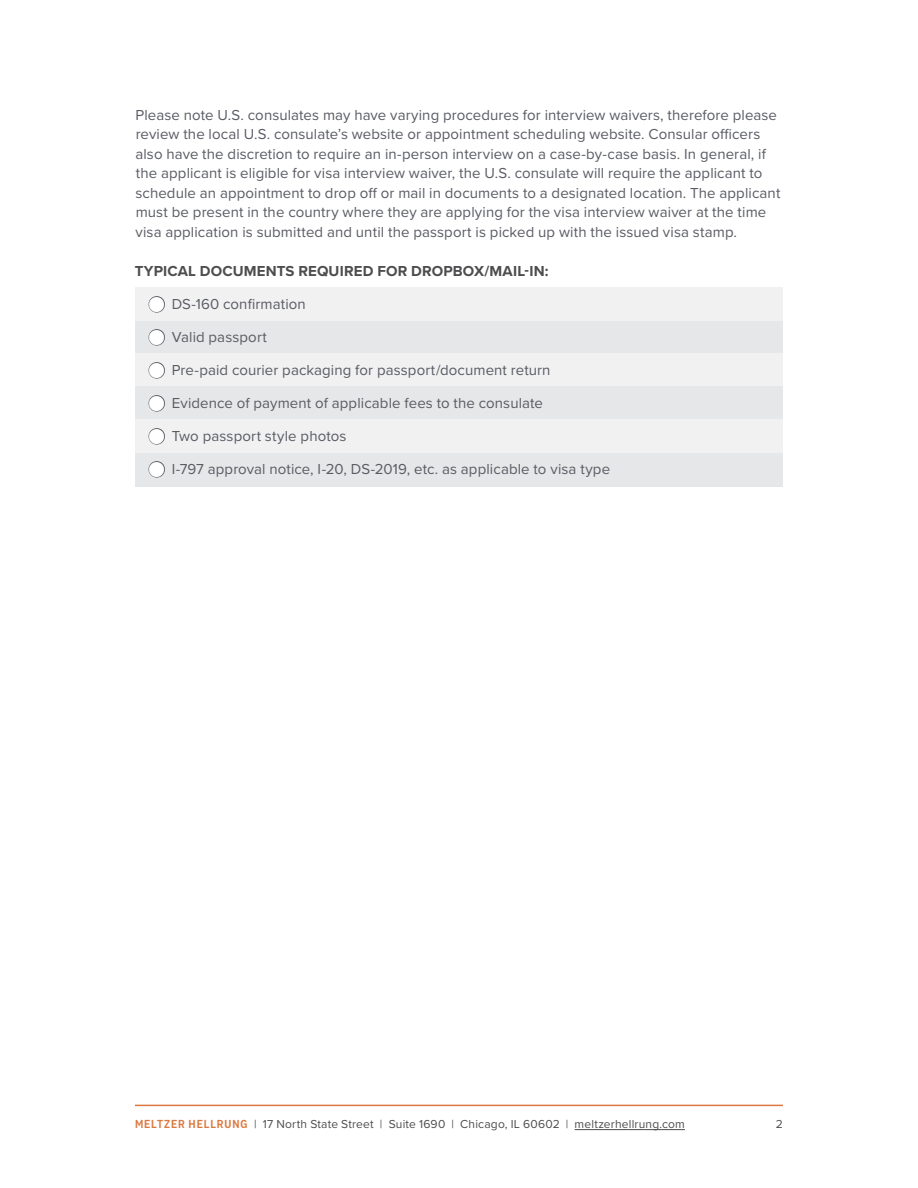
<style>
.page{position:relative;width:918px;height:1188px;background:#fff}
.page>*{position:absolute;margin:0;border:0;box-sizing:border-box;transform-origin:0 0}
.t1{font:15px/19.5px "Proxima Nova";letter-spacing:.005em;color:#5a5c64}
.t2{font:700 15px "Proxima Nova";letter-spacing:.01em;color:#4d4d4f}
.t3{font:12px "Proxima Nova";letter-spacing:.015em;color:#4d4d4f}
.s1{font-family:"Vito Condensed";font-weight:700;color:#db7941}
</style>
<div class="page">
<div style="left:135px;top:320px;width:648px;height:34px;background:#e6e7e8"></div>
<div style="left:135px;top:287px;width:648px;height:33px;background:#f1f1f2"></div>
<div style="left:135px;top:354px;width:648px;height:33px;background:#f1f1f2"></div>
<div style="left:135px;top:387px;width:648px;height:33px;background:#e6e7e8"></div>
<div style="left:135px;top:420px;width:648px;height:33px;background:#f1f1f2"></div>
<div style="left:135px;top:453px;width:648px;height:33px;background:#e6e7e8"></div>
<hr style="left:135px;top:1105px;width:648px;height:1px;background:#db7941">
<hr style="left:575px;top:1129px;width:110px;height:1px;background:#4d4d4f">
<p class="t1" style="left:135px;top:104px;width:646px">Please note U.S. consulates may have varying procedures for interview waivers, therefore please review the local U.S. consulate’s website or appointment scheduling website. Consular officers also have the discretion to require an in-person interview on a case-by-case basis. In general, if the applicant is eligible for visa interview waiver, the U.S. consulate will require the applicant to schedule an appointment to drop off or mail in documents to a designated location. The applicant must be present in the country where they are applying for the visa interview waiver at the time visa application is submitted and until the passport is picked up with the issued visa stamp.</p>
<p class="t2" style="left:135px;top:260px;width:415px">TYPICAL DOCUMENTS REQUIRED FOR DROPBOX/MAIL-IN:</p>
<p class="t1" style="left:149px;top:293px;width:158px">■ DS-160 confirmation</p>
<p class="t1" style="left:149px;top:326px;width:119px">■ Valid passport</p>
<p class="t1" style="left:149px;top:359px;width:403px">■ Pre-paid courier packaging for passport/document return</p>
<p class="t1" style="left:149px;top:392px;width:395px">■ Evidence of payment of applicable fees to the consulate</p>
<p class="t1" style="left:149px;top:425px;width:199px">■ Two passport style photos</p>
<p class="t1" style="left:149px;top:458px;width:462px">■ I-797 approval notice, I-20, DS-2019, etc. as applicable to visa type</p>
<p class="t3" style="left:135px;top:1115px;width:551px"><span class="s1">MELTZER HELLRUNG</span> | 17 North State Street | Suite 1690 | Chicago, IL 60602 | meltzerhellrung.com</p>
<p class="t3" style="left:776px;top:1115px;width:9px">2</p>
</div>
